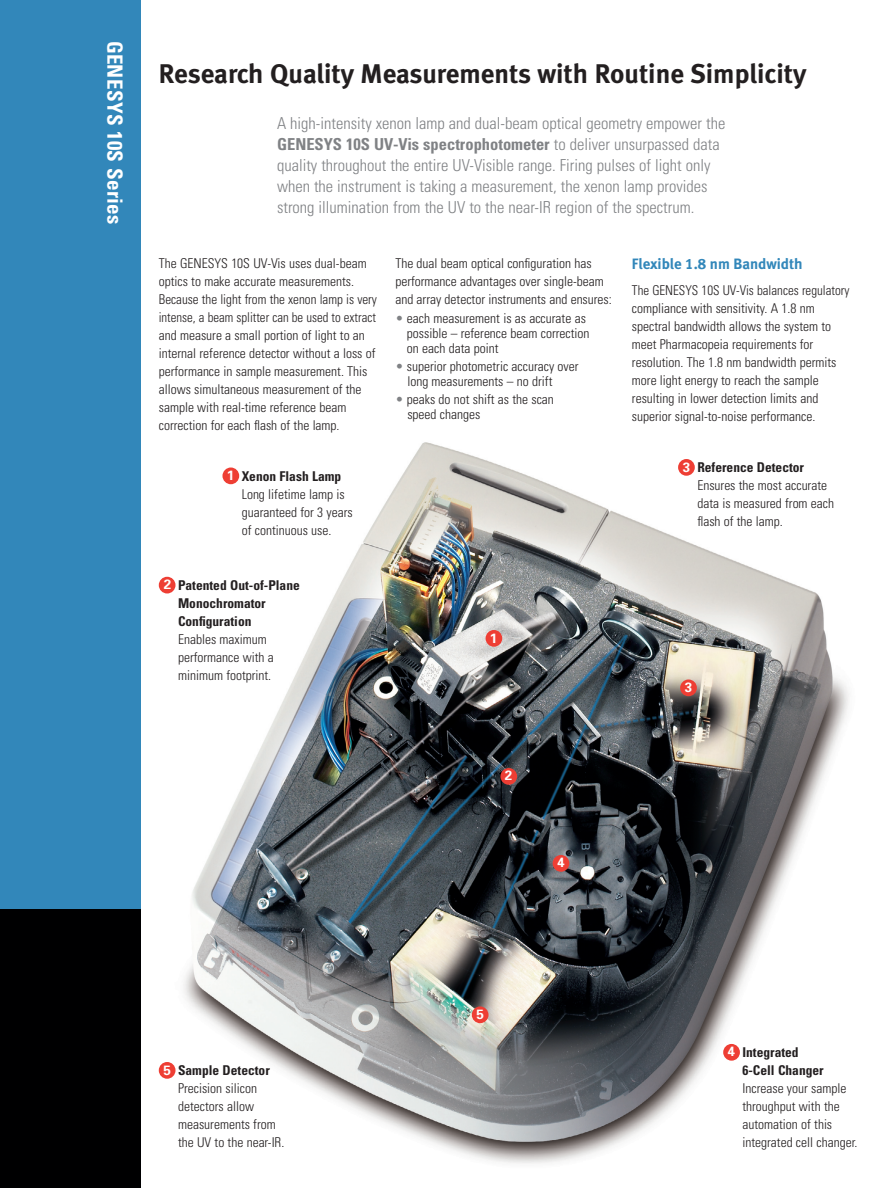
<style>
.page{position:relative;width:891px;height:1188px;background:#fff}
.page>*{position:absolute;margin:0;border:0;box-sizing:border-box;transform-origin:0 0}
.t1{font:27px "Meta Bold LF";color:#231f20}
.t2{font:700 condensed 21px "Univers";letter-spacing:.015em;color:#fff}
.t3{font:300 condensed 16.5px/21px "Univers";color:#808285}
.t4{font:15px "Meta Bold LF";color:#3287ba}
.t5{font:300 condensed 13.5px/18px "Univers";color:#231f20}
.t6{font:300 condensed 13.5px/18px "Univers";color:#231f20;scale:.96 1}
.t7{font:700 condensed 13.5px/18px "Univers";color:#231f20}
.t8{font:700 13.5px "Univers";color:#fff}
.s1{font-weight:700}
.s2{color:#808285}
</style>
<div class="page">
<div style="left:0;top:909px;width:141px;height:279px;background:#000001"></div>
<div style="left:0;top:0;width:141px;height:909px;background:#3287ba"></div>
<img style="left:168px;top:442px;width:681px;height:722px">
<div style="left:486px;top:630px;width:16px;height:17px;background:#ee3e34;border-radius:50%"></div>
<div style="left:472px;top:1006px;width:17px;height:17px;background:#ee3e34;border-radius:50%"></div>
<div style="left:680px;top:680px;width:17px;height:16px;background:#ee3e34;border-radius:50%"></div>
<div style="left:500px;top:768px;width:17px;height:17px;background:#ee3e34;border-radius:50%"></div>
<div style="left:553px;top:855px;width:16px;height:17px;background:#ee3e34;border-radius:50%"></div>
<div style="left:222px;top:468px;width:17px;height:16px;background:#ee3e34;border-radius:50%"></div>
<div style="left:678px;top:459px;width:17px;height:17px;background:#ee3e34;border-radius:50%"></div>
<div style="left:723px;top:1044px;width:17px;height:17px;background:#ee3e34;border-radius:50%"></div>
<div style="left:159px;top:1062px;width:17px;height:17px;background:#ee3e34;border-radius:50%"></div>
<div style="left:159px;top:577px;width:17px;height:16px;background:#ee3e34;border-radius:50%"></div>
<h2 class="t2" style="left:123px;top:40px;width:185px;rotate:90deg">GENESYS 10S Series</h2>
<h1 class="t1" style="left:159px;top:63px;width:649px">Research Quality Measurements with Routine Simplicity</h1>
<p class="t3" style="left:277px;top:114px;width:450px">A high-intensity xenon lamp and dual-beam optical geometry empower the <span class="s1">GENESYS 10S UV-Vis spectrophotometer</span> to deliver unsurpassed data quality throughout the entire UV-Visible range. Firing pulses of light only when the instrument is taking a measurement, the xenon lamp provides strong illumination from the UV to the near-IR region of the spectrum.</p>
<p class="t5" style="left:159px;top:255px;width:220px">The GENESYS 10S UV-Vis uses dual-beam optics to make accurate measurements.<br>Because the light from the xenon lamp is very intense, a beam splitter can be used to extract and measure a small portion of light to an internal reference detector without a loss of performance in sample measurement. This allows simultaneous measurement of the sample with real-time reference beam correction for each flash of the lamp.</p>
<p class="t5" style="left:395px;top:255px;width:218px">The dual beam optical configuration has performance advantages over single-beam and array detector instruments and ensures:</p>
<p class="t5" style="left:407px;top:312px;width:184px;line-height:15px;text-indent:-12px"><span class="s2">•</span> each measurement is as accurate as possible – reference beam correction on each data point</p>
<p class="t5" style="left:407px;top:360px;width:173px;line-height:15px;text-indent:-12px"><span class="s2">•</span> superior photometric accuracy over long measurements – no drift</p>
<p class="t5" style="left:407px;top:393px;width:148px;line-height:15px;text-indent:-12px"><span class="s2">•</span> peaks do not shift as the scan speed changes</p>
<p class="t8" style="left:227px;top:470px;width:9px">1</p>
<p class="t7" style="left:242px;top:468px;width:101px">Xenon Flash Lamp</p>
<p class="t5" style="left:242px;top:486px;width:113px">Long lifetime lamp is guaranteed for 3 years of continuous use.</p>
<p class="t8" style="left:164px;top:579px;width:9px">2</p>
<p class="t7" style="left:178px;top:577px;width:123px">Patented Out-of-Plane<br>Monochromator<br>Configuration</p>
<p class="t5" style="left:178px;top:631px;width:97px">Enables maximum performance with a minimum footprint.</p>
<p class="t8" style="left:490px;top:633px;width:9px">1</p>
<p class="t4" style="left:632px;top:258px;width:172px">Flexible 1.8 nm Bandwidth</p>
<p class="t6" style="left:632px;top:282px;width:228px">The GENESYS 10S UV-Vis balances regulatory compliance with sensitivity. A 1.8 nm spectral bandwidth allows the system to meet Pharmacopeia requirements for resolution. The 1.8 nm bandwidth permits more light energy to reach the sample resulting in lower detection limits and superior signal-to-noise performance.</p>
<p class="t8" style="left:683px;top:462px;width:9px">3</p>
<p class="t7" style="left:697px;top:460px;width:108px">Reference Detector</p>
<p class="t5" style="left:697px;top:478px;width:138px">Ensures the most accurate data is measured from each flash of the lamp.</p>
<p class="t8" style="left:685px;top:682px;width:9px">3</p>
<p class="t8" style="left:505px;top:771px;width:9px">2</p>
<p class="t8" style="left:557px;top:858px;width:9px">4</p>
<p class="t7" style="left:178px;top:1063px;width:93px">Sample Detector</p>
<p class="t5" style="left:178px;top:1081px;width:108px">Precision silicon detectors allow measurements from the UV to the near-IR.</p>
<p class="t8" style="left:164px;top:1065px;width:9px">5</p>
<p class="t8" style="left:476px;top:1010px;width:9px">5</p>
<p class="t8" style="left:728px;top:1046px;width:9px">4</p>
<p class="t7" style="left:742px;top:1045px;width:83px">Integrated<br>6-Cell Changer</p>
<p class="t5" style="left:742px;top:1081px;width:117px">Increase your sample throughput with the automation of this integrated cell changer.</p>
</div>
